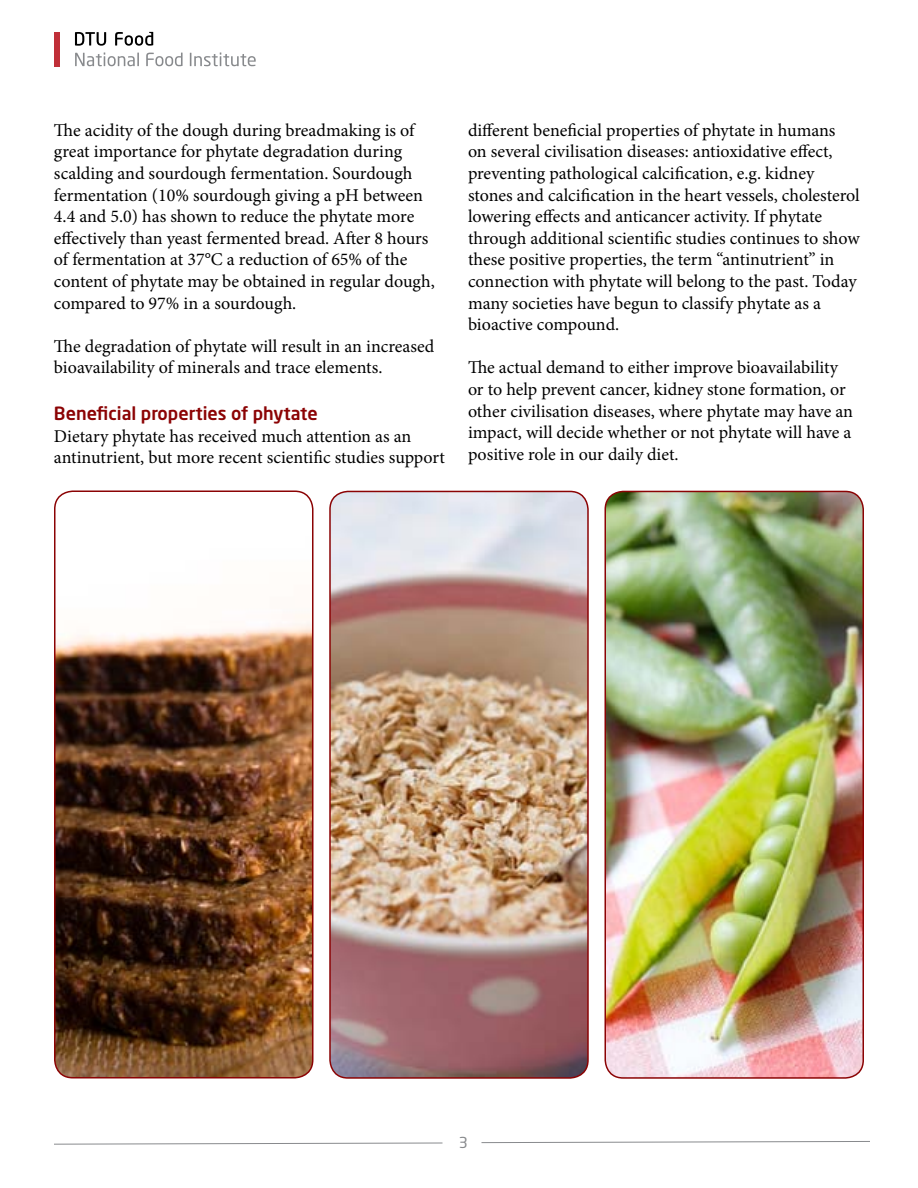
<style>
.page{position:relative;width:918px;height:1188px;background:#fff}
.page>*{position:absolute;margin:0;border:0;box-sizing:border-box;transform-origin:0 0}
.t1{font:18px/21.6px "Minion Pro";color:#000}
.t2{font:500 18px "Neo Sans Std";color:#8b0304}
.t3{font:15px "Neo Sans Std";color:#888a8d}
</style>
<div class="page">
<svg style="left:54px;top:1143px;width:389px;height:2px"></svg>
<svg style="left:481px;top:1141px;width:389px;height:2px"></svg>
<div style="left:54px;top:32px;width:5px;height:34px;background:#c02f38"></div>
<svg style="left:75px;top:32px;width:78px;height:14px"></svg>
<svg style="left:75px;top:52px;width:181px;height:14px"></svg>
<img style="left:55px;top:493px;width:258px;height:585px">
<div style="left:54px;top:490px;width:260px;height:588px;border:2px solid #8b0304;border-radius:18px"></div>
<img style="left:605px;top:491px;width:258px;height:585px">
<div style="left:604px;top:491px;width:260px;height:588px;border:2px solid #8b0304;border-radius:18px"></div>
<img style="left:330px;top:491px;width:258px;height:587px">
<div style="left:329px;top:491px;width:260px;height:588px;border:2px solid #8b0304;border-radius:18px"></div>
<p class="t1" style="left:54px;top:119px;width:382px">The acidity of the dough during breadmaking is of great importance for phytate degradation during scalding and sourdough fermentation. Sourdough fermentation (10% sourdough giving a pH between 4.4 and 5.0) has shown to reduce the phytate more effectively than yeast fermented bread. After 8 hours of fermentation at 37°C a reduction of 65% of the content of phytate may be obtained in regular dough, compared to 97% in a sourdough.</p>
<p class="t1" style="left:54px;top:335px;width:382px">The degradation of phytate will result in an increased bioavailability of minerals and trace elements.</p>
<p class="t2" style="left:54px;top:402px;width:265px">Beneficial properties of phytate</p>
<p class="t1" style="left:54px;top:425px;width:392px">Dietary phytate has received much attention as an antinutrient, but more recent scientific studies support</p>
<p class="t1" style="left:468px;top:119px;width:393px">different beneficial properties of phytate in humans<br>on several civilisation diseases: antioxidative effect, preventing pathological calcification, e.g. kidney stones and calcification in the heart vessels, cholesterol lowering effects and anticancer activity. If phytate through additional scientific studies continues to show these positive properties, the term “antinutrient” in connection with phytate will belong to the past. Today many societies have begun to classify phytate as a bioactive compound.</p>
<p class="t1" style="left:468px;top:357px;width:387px">The actual demand to either improve bioavailability or to help prevent cancer, kidney stone formation, or other civilisation diseases, where phytate may have an impact, will decide whether or not phytate will have a positive role in our daily diet.</p>
<p class="t3" style="left:459px;top:1134px;width:11px">3</p>
</div>
